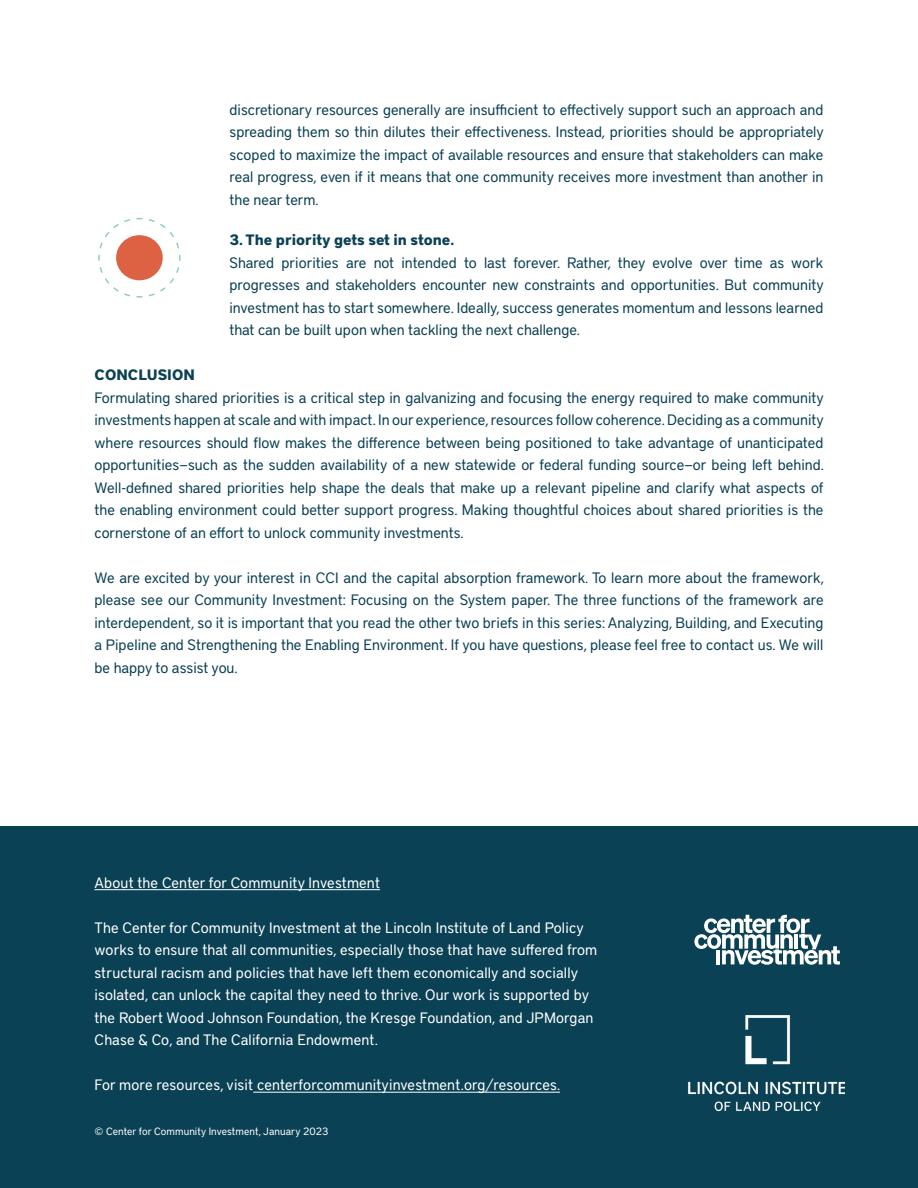
<style>
.page{position:relative;width:918px;height:1188px;background:#fff}
.page>*{position:absolute;margin:0;border:0;box-sizing:border-box;transform-origin:0 0}
.t1{font:15px/22.5px "District Pro";color:#0b4154;text-align:justify}
.t2{font:15px/22.5px "District Pro";letter-spacing:.01em;color:#fff}
.t3{font:700 15px "District Pro";color:#0b4154}
.t4{font:10.5px "District Pro";letter-spacing:.01em;color:#fff}
</style>
<div class="page">
<div style="left:0;top:826px;width:918px;height:362px;background:#0b4154"></div>
<hr style="left:94px;top:889px;width:286px;height:1px;background:#fff">
<hr style="left:253px;top:1092px;width:307px;height:1px;background:#fff">
<img style="left:688px;top:1015px;width:157px;height:97px">
<svg style="left:98px;top:218px;width:83px;height:80px"></svg>
<div style="left:116px;top:235px;width:47px;height:45px;background:#dc6243;border-radius:50%"></div>
<svg style="left:694px;top:915px;width:146px;height:50px"></svg>
<p class="t1" style="left:230px;top:97px;width:596px">discretionary resources generally are insufficient to effectively support such an approach and spreading them so thin dilutes their effectiveness. Instead, priorities should be appropriately scoped to maximize the impact of available resources and ensure that stakeholders can make real progress, even if it means that one community receives more investment than another in the near term.</p>
<p class="t3" style="left:230px;top:229px;width:226px">3. The priority gets set in stone.</p>
<p class="t1" style="left:230px;top:250px;width:596px">Shared priorities are not intended to last forever. Rather, they evolve over time as work progresses and stakeholders encounter new constraints and opportunities. But community investment has to start somewhere. Ideally, success generates momentum and lessons learned that can be built upon when tackling the next challenge.</p>
<p class="t3" style="left:94px;top:364px;width:102px">CONCLUSION</p>
<p class="t1" style="left:94px;top:385px;width:731px">Formulating shared priorities is a critical step in galvanizing and focusing the energy required to make community investments happen at scale and with impact. In our experience, resources follow coherence. Deciding as a community where resources should flow makes the difference between being positioned to take advantage of unanticipated opportunities—such as the sudden availability of a new statewide or federal funding source—or being left behind.<br>Well-defined shared priorities help shape the deals that make up a relevant pipeline and clarify what aspects of the enabling environment could better support progress. Making thoughtful choices about shared priorities is the cornerstone of an effort to unlock community investments.</p>
<p class="t1" style="left:94px;top:565px;width:731px">We are excited by your interest in CCI and the capital absorption framework. To learn more about the framework, please see our Community Investment: Focusing on the System paper. The three functions of the framework are interdependent, so it is important that you read the other two briefs in this series: Analyzing, Building, and Executing a Pipeline and Strengthening the Enabling Environment. If you have questions, please feel free to contact us. We will be happy to assist you.</p>
<p class="t2" style="left:94px;top:870px;width:287px">About the Center for Community Investment</p>
<p class="t2" style="left:94px;top:915px;width:504px">The Center for Community Investment at the Lincoln Institute of Land Policy works to ensure that all communities, especially those that have suffered from structural racism and policies that have left them economically and socially isolated, can unlock the capital they need to thrive. Our work is supported by the Robert Wood Johnson Foundation, the Kresge Foundation, and JPMorgan Chase &amp; Co, and The California Endowment.</p>
<p class="t2" style="left:94px;top:1073px;width:467px">For more resources, visit centerforcommunityinvestment.org/resources.</p>
<p class="t4" style="left:94px;top:1124px;width:235px">© Center for Community Investment, January 2023</p>
</div>
